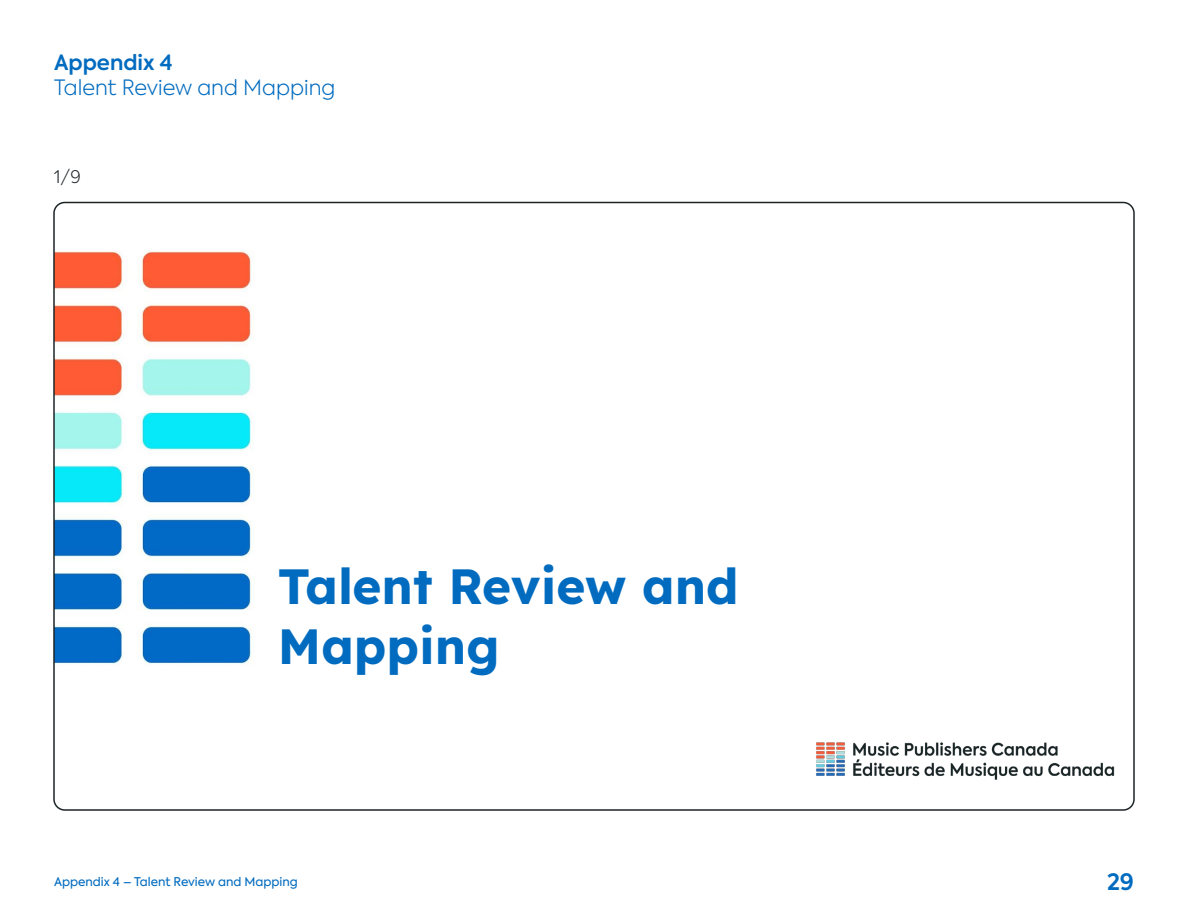
<style>
.page{position:relative;width:1188px;height:918px;background:#fff}
.page>*{position:absolute;margin:0;border:0;box-sizing:border-box;transform-origin:0 0}
.t1{font:700 49.5px/59.4px "Lexend Deca";color:#006bbf}
.t2{font:600 22.5px "Axiforma";color:#006bbf}
.t3{font:300 21px "Axiforma";color:#006bbf}
.t4{font:600 21px "Axiforma";color:#006bbf}
.body_text{font:300 17.25px "Axiforma";color:#1c2426}
.t5{font:12px "Axiforma";color:#006bbf}
</style>
<div class="page">
<img style="left:56px;top:202px;width:1076px;height:606px">
<div style="left:886px;top:679px;width:235px;height:103px;background:#fff"></div>
<img style="left:809px;top:736px;width:306px;height:46px">
<p class="t4" style="left:54px;top:48px;width:120px">Appendix 4</p>
<p class="t3" style="left:54px;top:74px;width:283px">Talent Review and Mapping</p>
<p class="body_text" style="left:54px;top:166px;width:28px">1/9</p>
<p class="t1" style="left:278px;top:554px;width:462px">Talent Review and<br>Mapping</p>
<p class="t5" style="left:54px;top:874px;width:245px">Appendix 4 – Talent Review and Mapping</p>
<p class="t2" style="left:1107px;top:867px;width:28px">29</p>
</div>
